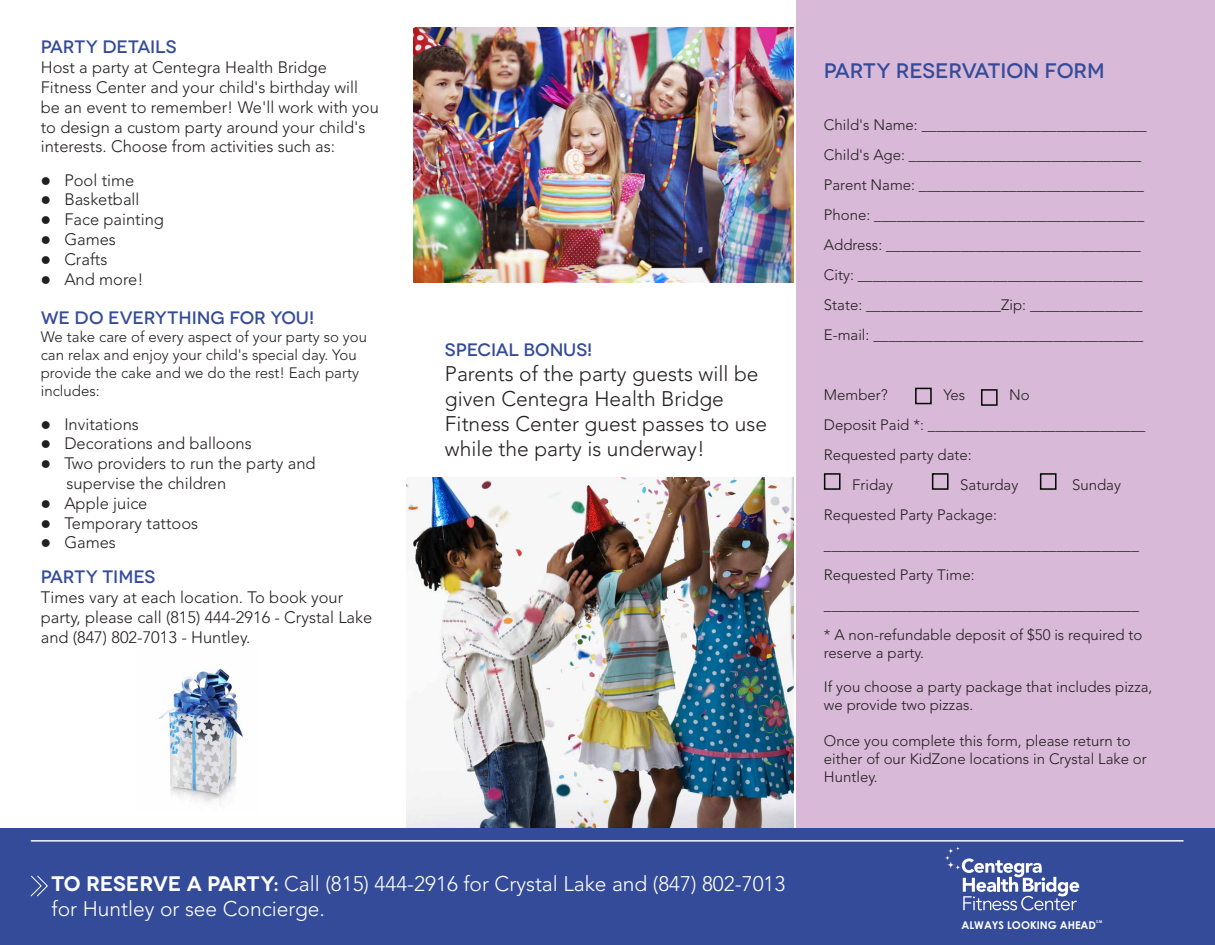
<style>
.page{position:relative;width:1215px;height:945px;background:#fff}
.page>*{position:absolute;margin:0;border:0;box-sizing:border-box;transform-origin:0 0}
.t1{font:300 21px/25.2px "Avenir LT Std";color:#231f20}
.t2{font:300 21px/25.2px "Avenir LT Std";color:#fff}
.t3{font:500 21px "Novecentowide";letter-spacing:-.01em;color:#344b99}
.t4{font:500 18px "Novecentowide";letter-spacing:-.01em;color:#344b99}
.t5{font:300 16.5px/19.8px "Avenir LT Std";color:#231f20}
.t6{font:300 15px/30px "Avenir LT Std";color:#231f20}
.t7{font:700 10.8px "Century Gothic";color:#fff}
.t8{font:700 3.9px "Century Gothic";color:#fff}
.s1{font-family:"Novecentowide";font-weight:600}
</style>
<div class="page">
<div style="left:0;top:828px;width:1215px;height:117px;background:#344b99"></div>
<svg style="left:30px;top:875px;width:18px;height:22px"></svg>
<hr style="left:31px;top:840px;width:1152px;height:2px;background:#f6fbfe">
<div style="left:796px;top:0;width:419px;height:828px;background:#d9b9d8"></div>
<div style="left:915px;top:388px;width:17px;height:16px;background:#dabad9;border:2px solid #040503"></div>
<div style="left:981px;top:389px;width:17px;height:17px;background:#dabad9;border:2px solid #040503"></div>
<div style="left:824px;top:473px;width:17px;height:17px;background:#dabad9;border:2px solid #040503"></div>
<div style="left:932px;top:473px;width:17px;height:17px;background:#dabad9;border:2px solid #040503"></div>
<div style="left:1040px;top:473px;width:17px;height:17px;background:#dabad9;border:2px solid #040503"></div>
<svg style="left:945px;top:846px;width:134px;height:65px"></svg>
<img style="left:406px;top:477px;width:387px;height:350px">
<img style="left:413px;top:27px;width:380px;height:256px">
<img style="left:158px;top:668px;width:87px;height:134px">
<p class="t4" style="left:41px;top:36px;width:137px">PARTY DETAILS</p>
<p class="t5" style="left:41px;top:58px;width:340px">Host a party at Centegra Health Bridge Fitness Center and your child's birthday will be an event to remember! We'll work with you to design a custom party around your child's interests. Choose from activities such as:</p>
<p class="t5" style="left:41px;top:170px;width:95px">● Pool time</p>
<p class="t5" style="left:41px;top:190px;width:100px">● Basketball</p>
<p class="t5" style="left:41px;top:210px;width:125px">● Face painting</p>
<p class="t5" style="left:41px;top:230px;width:77px">● Games</p>
<p class="t5" style="left:41px;top:249px;width:68px">● Crafts</p>
<p class="t5" style="left:41px;top:269px;width:104px">● And more!</p>
<p class="t4" style="left:41px;top:307px;width:275px">WE DO EVERYTHING FOR YOU!</p>
<p class="t6" style="left:41px;top:328px;width:328px;line-height:18px">We take care of every aspect of your party so you can relax and enjoy your child's special day. You provide the cake and we do the rest! Each party includes:</p>
<p class="t5" style="left:41px;top:414px;width:100px">● Invitations</p>
<p class="t5" style="left:41px;top:434px;width:213px">● Decorations and balloons</p>
<p class="t5" style="left:67px;top:454px;width:251px;text-indent:-26px">● Two providers to run the party and supervise the children</p>
<p class="t5" style="left:41px;top:493px;width:108px">● Apple juice</p>
<p class="t5" style="left:41px;top:513px;width:159px">● Temporary tattoos</p>
<p class="t5" style="left:41px;top:533px;width:77px">● Games</p>
<p class="t4" style="left:41px;top:566px;width:116px">PARTY TIMES</p>
<p class="t5" style="left:41px;top:588px;width:333px">Times vary at each location. To book your party, please call (815) 444-2916 - Crystal Lake and (847) 802-7013 - Huntley.</p>
<p class="t4" style="left:445px;top:338px;width:149px">SPECIAL BONUS!</p>
<h1 class="t1" style="left:445px;top:361px;width:324px">Parents of the party guests will be given Centegra Health Bridge<br>Fitness Center guest passes to use while the party is underway!</h1>
<h1 class="t2" style="left:52px;top:871px;width:735px"><span class="s1">TO RESERVE A PARTY:</span> Call (815) 444-2916 for Crystal Lake and (847) 802-7013 for Huntley or see Concierge.</h1>
<h1 class="t3" style="left:824px;top:58px;width:282px">PARTY RESERVATION FORM</h1>
<p class="t6" style="left:824px;top:110px;width:324px">Child's Name: ______________________________ Child's Age: _______________________________ Parent Name: ______________________________ Phone: ____________________________________ Address: __________________________________ City: ______________________________________ State: __________________Zip: _______________ E-mail: ____________________________________</p>
<p class="t6" style="left:824px;top:380px;width:65px">Member?</p>
<p class="t6" style="left:943px;top:380px;width:23px">Yes</p>
<p class="t6" style="left:1009px;top:380px;width:22px">No</p>
<p class="t6" style="left:824px;top:410px;width:323px">Deposit Paid *: _____________________________</p>
<p class="t6" style="left:824px;top:440px;width:149px">Requested party date:</p>
<p class="t6" style="left:852px;top:470px;width:42px">Friday</p>
<p class="t6" style="left:960px;top:470px;width:60px">Saturday</p>
<p class="t6" style="left:1072px;top:470px;width:50px">Sunday</p>
<p class="t6" style="left:824px;top:500px;width:320px">Requested Party Package: __________________________________________ Requested Party Time: __________________________________________ * A non-refundable deposit of $50 is required to</p>
<p class="t6" style="left:824px;top:638px;width:102px">reserve a party.</p>
<p class="t6" style="left:824px;top:678px;width:330px;line-height:18px">If you choose a party package that includes pizza, we provide two pizzas.</p>
<p class="t6" style="left:824px;top:732px;width:324px;line-height:18px">Once you complete this form, please return to either of our KidZone locations in Crystal Lake or<br>Huntley.</p>
<p class="t7" style="left:962px;top:918px;width:136px">ALWAYS LOOKING AHEAD</p>
<p class="t8" style="left:1096px;top:919px;width:8px">SM</p>
</div>
